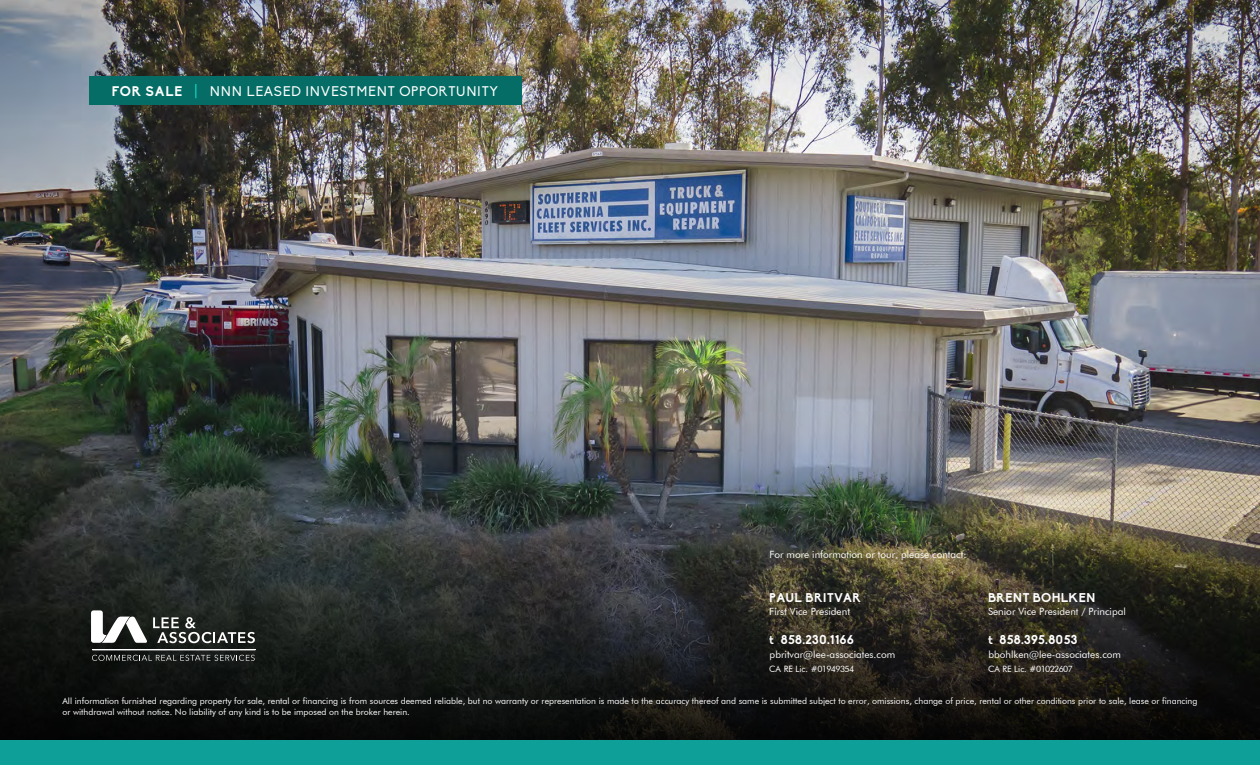
<style>
.page{position:relative;width:1260px;height:765px;background:#fff}
.page>*{position:absolute;margin:0;border:0;box-sizing:border-box;transform-origin:0 0}
.t1{font:13.75px "Biko";letter-spacing:.05em;color:#fff}
.t2{font:700 12.5px "Biko";letter-spacing:.025em;color:#fff}
.t3{font:10px "Futura BT";color:#fff}
.t4{font:8.75px/10.5px "Futura BT";color:#fff}
.t5{font:8.75px "Futura BT";letter-spacing:-.075em;color:#fff}
.s1{font-weight:700}
.s2{color:#17e2d3}
</style>
<div class="page">
<img style="left:0;top:0;width:1260px;height:504px">
<svg style="left:0;top:504px;width:1260px;height:236px;background:#272823"></svg>
<div style="left:0;top:740px;width:1260px;height:25px;background:#0ea098"></div>
<div style="left:89px;top:76px;width:433px;height:28px;background:#056d65"></div>
<svg style="left:153px;top:617px;width:102px;height:26px;background:#4e514f"></svg>
<svg style="left:91px;top:610px;width:56px;height:33px"></svg>
<hr style="left:92px;top:650px;width:163px;height:1px;background:#fff">
<svg style="left:92px;top:655px;width:163px;height:6px"></svg>
<h1 class="t1" style="left:112px;top:84px;width:388px"><span class="s1">FOR SALE</span> <span class="s2">|</span> NNN LEASED INVESTMENT OPPORTUNITY</h1>
<p class="t3" style="left:769px;top:549px;width:199px">For more information or tour, please contact:</p>
<h2 class="t2" style="left:769px;top:590px;width:93px">PAUL BRITVAR</h2>
<p class="t3" style="left:769px;top:606px;width:82px">First Vice President</p>
<h2 class="t2" style="left:769px;top:632px;width:86px">t 858.230.1166</h2>
<p class="t3" style="left:770px;top:648px;width:127px">pbritvar@lee-associates.com</p>
<p class="t5" style="left:769px;top:663px;width:86px">CA RE Lic. #01949354</p>
<h2 class="t2" style="left:988px;top:590px;width:109px">BRENT BOHLKEN</h2>
<p class="t3" style="left:988px;top:606px;width:139px">Senior Vice President / Principal</p>
<h2 class="t2" style="left:988px;top:632px;width:91px">t 858.395.8053</h2>
<p class="t3" style="left:988px;top:648px;width:134px">bbohlken@lee-associates.com</p>
<p class="t5" style="left:988px;top:663px;width:86px">CA RE Lic. #01022607</p>
<p class="t4" style="left:62px;top:696px;width:1137px">All information furnished regarding property for sale, rental or financing is from sources deemed reliable, but no warranty or representation is made to the accuracy thereof and same is submitted subject to error, omissions, change of price, rental or other conditions prior to sale, lease or financing or withdrawal without notice. No liability of any kind is to be imposed on the broker herein.</p>
</div>
